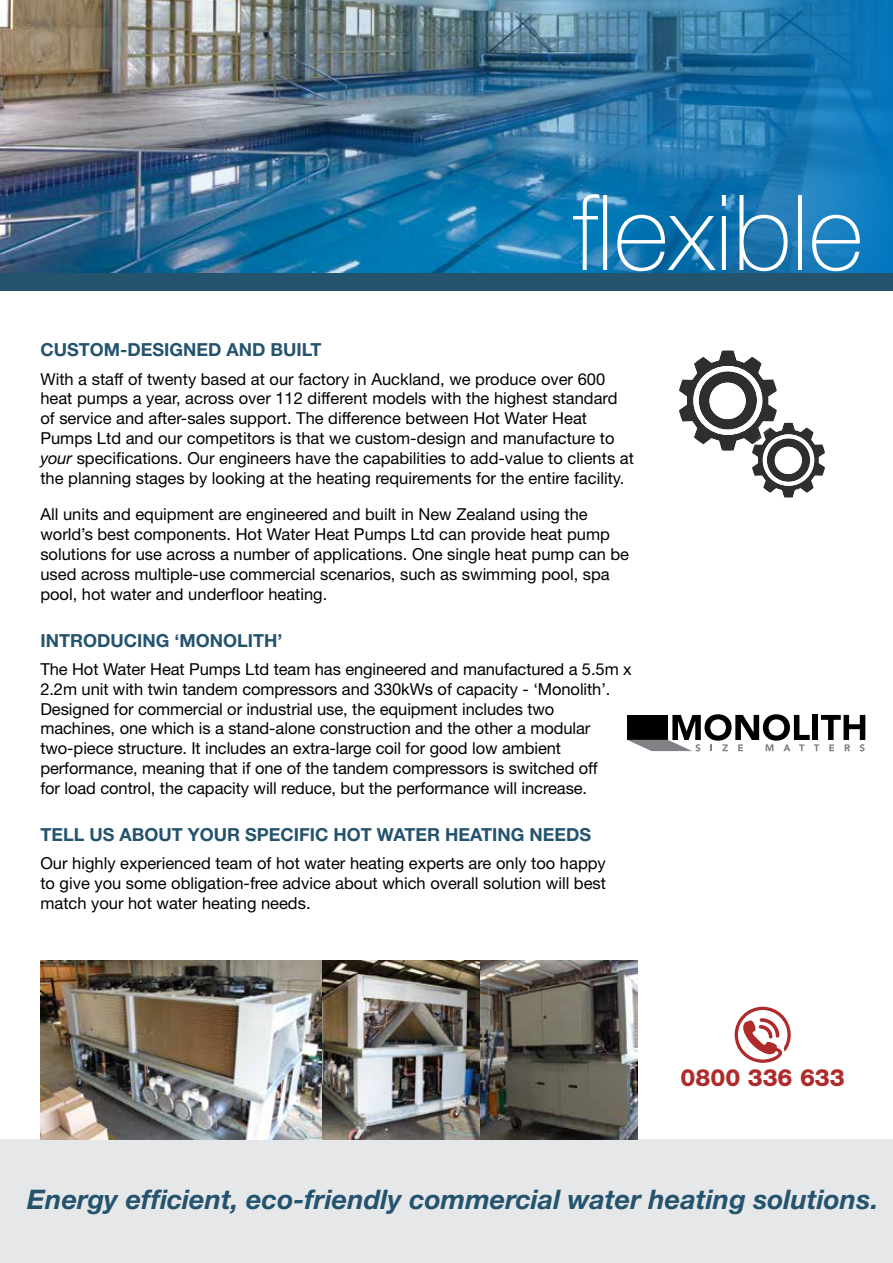
<style>
.page{position:relative;width:893px;height:1263px;background:#fff}
.page>*{position:absolute;margin:0;border:0;box-sizing:border-box;transform-origin:0 0}
.t1{font:100 105px "Helvetica Neue CE";color:#fff}
.t2{font:italic 700 27px "Helvetica Neue CE";color:#24536e}
.t3{font:800 23.7px "Helvetica Neue CE";color:#ae2a2b}
.t4{font:700 18px "Helvetica Neue";color:#24536e}
.t5{font:16.5px/19.8px "Helvetica Neue";color:#000}
.s1{font-family:"Helvetica Neue CE";font-style:italic}
</style>
<div class="page">
<img style="left:0;top:0;width:893px;height:273px">
<div style="left:0;top:1140px;width:893px;height:123px;background:#e6e7e8"></div>
<div style="left:0;top:273px;width:893px;height:17px;background:#24536e"></div>
<svg style="left:735px;top:1007px;width:56px;height:56px"></svg>
<svg style="left:627px;top:714px;width:238px;height:37px"></svg>
<img style="left:40px;top:961px;width:598px;height:179px">
<svg style="left:679px;top:350px;width:146px;height:147px"></svg>
<h1 class="t1" style="left:573px;top:172px;width:292px">flexible</h1>
<p class="t4" style="left:40px;top:339px;width:283px">CUSTOM-DESIGNED AND BUILT</p>
<p class="t5" style="left:40px;top:369px;width:595px">With a staff of twenty based at our factory in Auckland, we produce over 600 heat pumps a year, across over 112 different models with the highest standard of service and after-sales support. The difference between Hot Water Heat Pumps Ltd and our competitors is that we custom-design and manufacture to <span class="s1">your</span> specifications. Our engineers have the capabilities to add-value to clients at the planning stages by looking at the heating requirements for the entire facility.</p>
<p class="t5" style="left:40px;top:504px;width:590px">All units and equipment are engineered and built in New Zealand using the world’s best components. Hot Water Heat Pumps Ltd can provide heat pump solutions for use across a number of applications. One single heat pump can be used across multiple-use commercial scenarios, such as swimming pool, spa pool, hot water and underfloor heating.</p>
<p class="t4" style="left:40px;top:629px;width:243px">INTRODUCING ‘MONOLITH’</p>
<p class="t5" style="left:40px;top:659px;width:593px">The Hot Water Heat Pumps Ltd team has engineered and manufactured a 5.5m x 2.2m unit with twin tandem compressors and 330kWs of capacity - ‘Monolith’.<br>Designed for commercial or industrial use, the equipment includes two machines, one which is a stand-alone construction and the other a modular two-piece structure. It includes an extra-large coil for good low ambient performance, meaning that if one of the tandem compressors is switched off<br>for load control, the capacity will reduce, but the performance will increase.</p>
<p class="t4" style="left:40px;top:823px;width:552px">TELL US ABOUT YOUR SPECIFIC HOT WATER HEATING NEEDS</p>
<p class="t5" style="left:40px;top:853px;width:567px;text-align:justify">Our highly experienced team of hot water heating experts are only too happy to give you some obligation-free advice about which overall solution will best match your hot water heating needs.</p>
<h3 class="t3" style="left:680px;top:1063px;width:166px">0800 336 633</h3>
<h2 class="t2" style="left:27px;top:1183px;width:853px">Energy efficient, eco-friendly commercial water heating solutions.</h2>
</div>
